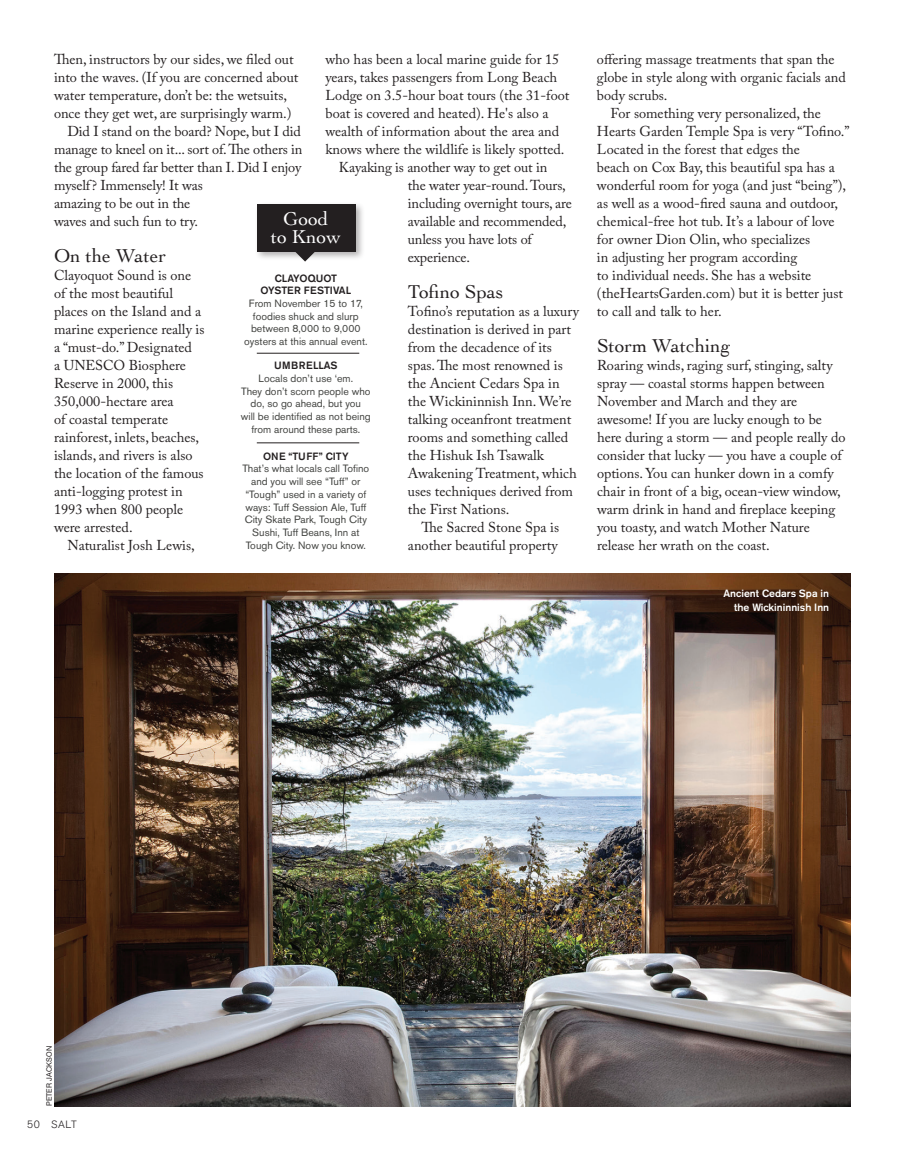
<style>
.page{position:relative;width:918px;height:1161px;background:#fff}
.page>*{position:absolute;margin:0;border:0;box-sizing:border-box;transform-origin:0 0}
.t1{font:19.5px "Cochin";color:#231f20}
.t2{font:19.5px/18px "Cochin";color:#fff;text-align:center}
.t3{font:14.25px/18px "Adobe Caslon Pro";color:#231f20}
.t4{font:10.5px/12.8px "Akzidenz Grotesk BE";color:#434441;text-align:center}
.t5{font:500 10.5px/12px "Akzidenz Grotesk BE";color:#231f20;text-align:center}
.t6{font:500 10.5px/13.5px "Akzidenz Grotesk BE";color:#fff;text-align:right}
.t7{font:500 10.5px "Akzidenz Grotesk BE";letter-spacing:.04em;color:#231f20}
.t8{font:300 10.5px "Akzidenz Grotesk BE";letter-spacing:.055em;color:#231f20}
.t9{font:7.5px "Helvetica Neue LT Std";letter-spacing:.015em;color:#231f20}
</style>
<div class="page">
<div style="left:254px;top:201px;width:112px;height:60px;background:#231f20;opacity:.35"></div>
<div style="left:257px;top:204px;width:99px;height:48px;background:#231f20"></div>
<hr style="left:257px;top:353px;width:102px;height:1px;background:#231f20">
<hr style="left:257px;top:443px;width:102px;height:1px;background:#231f20">
<img style="left:54px;top:573px;width:796px;height:534px">
<svg style="left:281px;top:252px;width:49px;height:10px"></svg>
<p class="t3" style="left:54px;top:51px;width:241px">Then, instructors by our sides, we filed out</p>
<p class="t3" style="left:54px;top:69px;width:246px">into the waves. (If you are concerned about</p>
<p class="t3" style="left:54px;top:87px;width:235px">water temperature, don’t be: the wetsuits,</p>
<p class="t3" style="left:54px;top:105px;width:239px">once they get wet, are surprisingly warm.)</p>
<p class="t3" style="left:67px;top:123px;width:235px">Did I stand on the board? Nope, but I did</p>
<p class="t3" style="left:54px;top:141px;width:250px">manage to kneel on it... sort of. The others in</p>
<p class="t3" style="left:54px;top:159px;width:249px">the group fared far better than I. Did I enjoy</p>
<p class="t3" style="left:54px;top:177px;width:150px">myself? Immensely! It was</p>
<p class="t3" style="left:54px;top:195px;width:138px">amazing to be out in the</p>
<p class="t3" style="left:54px;top:213px;width:145px">waves and such fun to try.</p>
<h1 class="t1" style="left:54px;top:245px;width:113px">On the Water</h1>
<p class="t3" style="left:54px;top:267px;width:152px">Clayoquot Sound is one of the most beautiful places on the Island and a marine experience really is a “must-do.” Designated<br>a UNESCO Biosphere<br>Reserve in 2000, this<br>350,000-hectare area<br>of coastal temperate rainforest, inlets, beaches, islands, and rivers is also the location of the famous anti-logging protest in<br>1993 when 800 people were arrested.</p>
<p class="t3" style="left:67px;top:537px;width:129px">Naturalist Josh Lewis,</p>
<p class="t3" style="left:325px;top:51px;width:235px">who has been a local marine guide for 15</p>
<p class="t3" style="left:325px;top:69px;width:233px">years, takes passengers from Long Beach</p>
<p class="t3" style="left:325px;top:87px;width:245px">Lodge on 3.5-hour boat tours (the 31-foot</p>
<p class="t3" style="left:325px;top:105px;width:225px">boat is covered and heated). He's also a</p>
<p class="t3" style="left:325px;top:123px;width:235px">wealth of information about the area and</p>
<p class="t3" style="left:325px;top:141px;width:241px">knows where the wildlife is likely spotted.</p>
<p class="t3" style="left:339px;top:159px;width:210px">Kayaking is another way to get out in</p>
<p class="t3" style="left:408px;top:177px;width:159px">the water year-round. Tours,</p>
<p class="t3" style="left:408px;top:195px;width:165px">including overnight tours, are</p>
<p class="t3" style="left:408px;top:213px;width:160px">available and recommended,</p>
<p class="t3" style="left:408px;top:231px;width:126px">unless you have lots of</p>
<p class="t3" style="left:408px;top:249px;width:64px">experience.</p>
<h1 class="t1" style="left:408px;top:281px;width:97px">Tofino Spas</h1>
<p class="t3" style="left:408px;top:303px;width:173px">Tofino’s reputation as a luxury destination is derived in part from the decadence of its spas. The most renowned is the Ancient Cedars Spa in the Wickininnish Inn. We’re talking oceanfront treatment rooms and something called the Hishuk Ish Tsawalk<br>Awakening Treatment, which uses techniques derived from the First Nations.</p>
<p class="t3" style="left:408px;top:519px;width:153px;text-align:right">The Sacred Stone Spa is another beautiful property</p>
<h1 class="t2" style="left:271px;top:210px;width:72px">Good<br>to Know</h1>
<p class="t5" style="left:261px;top:272px;width:92px">CLAYOQUOT<br>OYSTER FESTIVAL</p>
<p class="t4" style="left:244px;top:297px;width:125px">From November 15 to 17, foodies shuck and slurp between 8,000 to 9,000 oysters at this annual event.</p>
<p class="t7" style="left:274px;top:359px;width:65px">U MBRELLAS</p>
<p class="t4" style="left:241px;top:372px;width:131px">Locals don’t use ‘em.<br>They don’t scorn people who do, so go ahead, but you<br>will be identified as not being from around these parts.</p>
<p class="t5" style="left:263px;top:450px;width:87px">ONE “TUFF ” CITY</p>
<p class="t4" style="left:242px;top:462px;width:128px">That’s what locals call Tofino and you will see “Tuff” or “Tough” used in a variety of ways: Tuff Session Ale, Tuff<br>City Skate Park, Tough City<br>Sushi, Tuff Beans, Inn at<br>Tough City. Now you know.</p>
<p class="t3" style="left:597px;top:51px;width:239px">offering massage treatments that span the</p>
<p class="t3" style="left:597px;top:69px;width:250px">globe in style along with organic facials and</p>
<p class="t3" style="left:597px;top:87px;width:72px">body scrubs.</p>
<p class="t3" style="left:610px;top:105px;width:212px">For something very personalized, the</p>
<p class="t3" style="left:597px;top:123px;width:254px">Hearts Garden Temple Spa is very “Tofino.”</p>
<p class="t3" style="left:597px;top:141px;width:205px">Located in the forest that edges the</p>
<p class="t3" style="left:597px;top:159px;width:239px">beach on Cox Bay, this beautiful spa has a</p>
<p class="t3" style="left:597px;top:177px;width:251px">wonderful room for yoga (and just “being”),</p>
<p class="t3" style="left:597px;top:195px;width:243px">as well as a wood-fired sauna and outdoor,</p>
<p class="t3" style="left:597px;top:213px;width:239px">chemical-free hot tub. It’s a labour of love</p>
<p class="t3" style="left:597px;top:231px;width:215px">for owner Dion Olin, who specializes</p>
<p class="t3" style="left:597px;top:249px;width:202px">in adjusting her program according</p>
<p class="t3" style="left:597px;top:267px;width:216px">to individual needs. She has a website</p>
<p class="t3" style="left:597px;top:285px;width:248px">(theHeartsGarden.com) but it is better just</p>
<p class="t3" style="left:597px;top:303px;width:126px">to call and talk to her.</p>
<h1 class="t1" style="left:597px;top:335px;width:135px">Storm Watching</h1>
<p class="t3" style="left:597px;top:357px;width:250px">Roaring winds, raging surf, stinging, salty spray — coastal storms happen between November and March and they are awesome! If you are lucky enough to be here during a storm — and people really do consider that lucky — you have a couple of options. You can hunker down in a comfy chair in front of a big, ocean-view window, warm drink in hand and fireplace keeping you toasty, and watch Mother Nature release her wrath on the coast.</p>
<p class="t6" style="left:724px;top:587px;width:107px">ANCIENT CEDARS SPA IN<br>THE WICKININNISH I NN</p>
<p class="t9" style="left:45px;top:1106px;width:62px;rotate:-90deg">peter jackson</p>
<p class="t8" style="left:27px;top:1119px;width:51px">50 salt</p>
</div>
